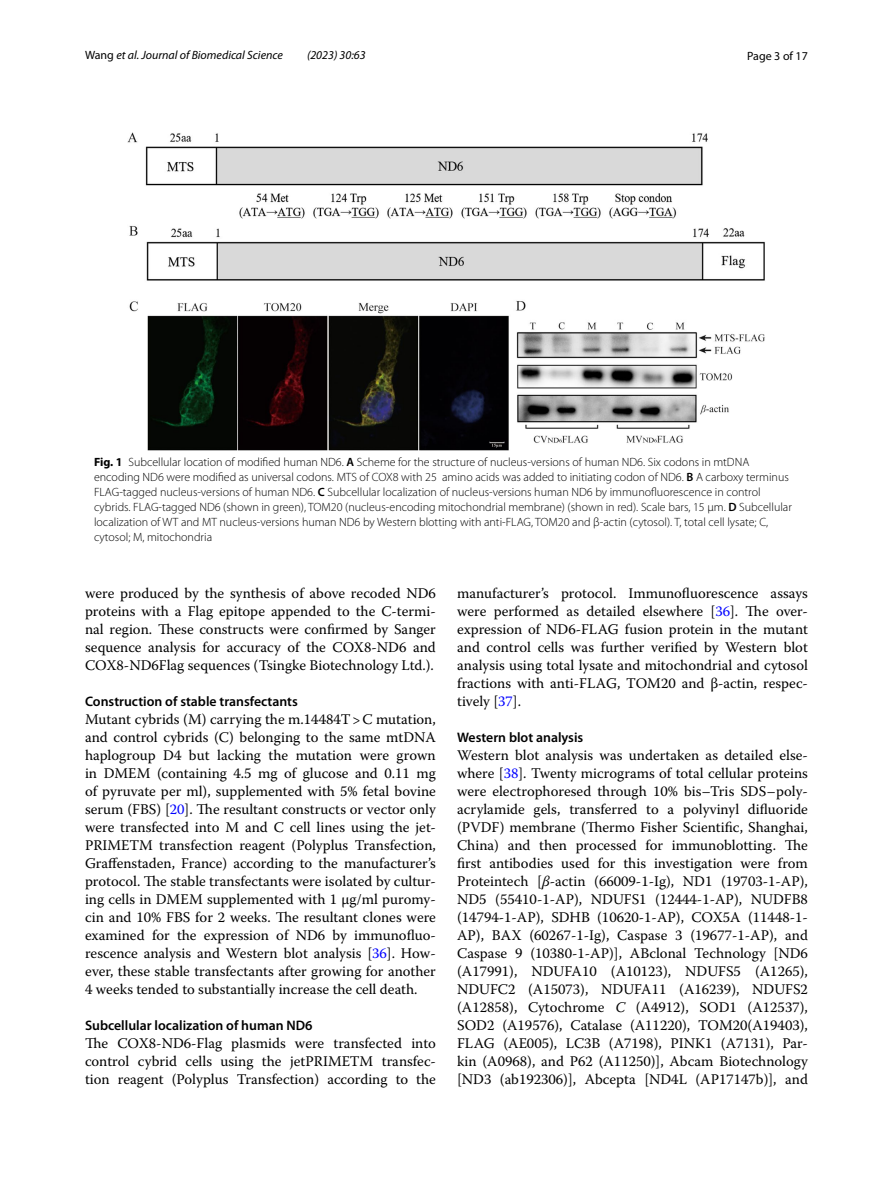
<style>
.page{position:relative;width:893px;height:1187px;background:#fff}
.page>*{position:absolute;margin:0;border:0;box-sizing:border-box;transform-origin:0 0}
.t1{font:14.7px/18px "Warnock Pro";color:#000;text-align:justify}
.t2{font:600 13.8px "Myriad Pro";color:#000}
.t3{font:300 12px/15px "Myriad Pro";color:#000}
.t4{font:italic 12px "Myriad Pro";color:#000}
.t5{font:12px "Myriad Pro";color:#000}
.s1{font-style:normal}
.s2{font-weight:700}
.s3{font-weight:600}
.s4{color:#00f}
.s5{font-style:italic}
</style>
<div class="page">
<img style="left:128px;top:133px;width:637px;height:318px">
<p class="t4" style="left:85px;top:48px;width:199px"><span class="s1">Wang</span> et al. Journal of Biomedical Science</p>
<p class="t4" style="left:307px;top:48px;width:60px">(2023) 30:63</p>
<p class="t5" style="left:747px;top:48px;width:62px">Page 3 of 17</p>
<p class="t3" style="left:94px;top:454px;width:699px"><span class="s2">Fig. 1</span> Subcellular location of modified human ND6. <span class="s3">A</span> Scheme for the structure of nucleus-versions of human ND6. Six codons in mtDNA encoding ND6 were modified as universal codons. MTS of COX8 with 25 amino acids was added to initiating codon of ND6. <span class="s3">B</span> A carboxy terminus FLAG-tagged nucleus-versions of human ND6. <span class="s3">C</span> Subcellular localization of nucleus-versions human ND6 by immunofluorescence in control cybrids. FLAG-tagged ND6 (shown in green), TOM20 (nucleus-encoding mitochondrial membrane) (shown in red). Scale bars, 15 μm. <span class="s3">D</span> Subcellular localization of WT and MT nucleus-versions human ND6 by Western blotting with anti-FLAG, TOM20 and β-actin (cytosol). T, total cell lysate; C, cytosol; M, mitochondria</p>
<p class="t1" style="left:85px;top:583px;width:352px">were produced by the synthesis of above recoded ND6 proteins with a Flag epitope appended to the C-termi&shy;nal region. These constructs were confirmed by Sanger sequence analysis for accuracy of the COX8-ND6 and COX8-ND6Flag sequences (Tsingke Biotechnology Ltd.).</p>
<p class="t2" style="left:85px;top:692px;width:214px">Construction of stable transfectants</p>
<p class="t1" style="left:85px;top:709px;width:352px">Mutant cybrids (M) carrying the m.14484T&gt;C mutation, and control cybrids (C) belonging to the same mtDNA haplogroup D4 but lacking the mutation were grown in DMEM (containing 4.5 mg of glucose and 0.11 mg of pyruvate per ml), supplemented with 5% fetal bovine serum (FBS) [<span class="s4">20</span>]. The resultant constructs or vector only were transfected into M and C cell lines using the jet-PRIMETM transfection reagent (Polyplus Transfection, Graffenstaden, France) according to the manufacturer’s protocol. The stable transfectants were isolated by cultur&shy;ing cells in DMEM supplemented with 1 μg/ml puromy&shy;cin and 10% FBS for 2 weeks. The resultant clones were examined for the expression of ND6 by immunofluo&shy;rescence analysis and Western blot analysis [<span class="s4">36</span>]. How&shy;ever, these stable transfectants after growing for another 4 weeks tended to substantially increase the cell death.</p>
<p class="t2" style="left:85px;top:1016px;width:229px">Subcellular localization of human ND6</p>
<p class="t1" style="left:85px;top:1033px;width:352px">The COX8-ND6-Flag plasmids were transfected into control cybrid cells using the jetPRIMETM transfec&shy;tion reagent (Polyplus Transfection) according to the</p>
<p class="t1" style="left:457px;top:583px;width:352px">manufacturer’s protocol. Immunofluorescence assays were performed as detailed elsewhere [<span class="s4">36</span>]. The over&shy;expression of ND6-FLAG fusion protein in the mutant and control cells was further verified by Western blot analysis using total lysate and mitochondrial and cytosol fractions with anti-FLAG, TOM20 and β-actin, respec&shy;tively [<span class="s4">37</span>].</p>
<p class="t2" style="left:457px;top:728px;width:128px">Western blot analysis</p>
<p class="t1" style="left:457px;top:745px;width:352px">Western blot analysis was undertaken as detailed else&shy;where [<span class="s4">38</span>]. Twenty micrograms of total cellular proteins were electrophoresed through 10% bis–Tris SDS–poly&shy;acrylamide gels, transferred to a polyvinyl difluoride (PVDF) membrane (Thermo Fisher Scientific, Shanghai, China) and then processed for immunoblotting. The first antibodies used for this investigation were from Proteintech [<span class="s5">β</span>-actin (66009-1-Ig), ND1 (19703-1-AP), ND5 (55410-1-AP), NDUFS1 (12444-1-AP), NUDFB8 (14794-1-AP), SDHB (10620-1-AP), COX5A (11448-1- AP), BAX (60267-1-Ig), Caspase 3 (19677-1-AP), and Caspase 9 (10380-1-AP)], ABclonal Technology [ND6 (A17991), NDUFA10 (A10123), NDUFS5 (A1265), NDUFC2 (A15073), NDUFA11 (A16239), NDUFS2 (A12858), Cytochrome <span class="s5">C</span> (A4912), SOD1 (A12537), SOD2 (A19576), Catalase (A11220), TOM20(A19403), FLAG (AE005), LC3B (A7198), PINK1 (A7131), Par&shy;kin (A0968), and P62 (A11250)], Abcam Biotechnology [ND3 (ab192306)], Abcepta [ND4L (AP17147b)], and</p>
</div>
